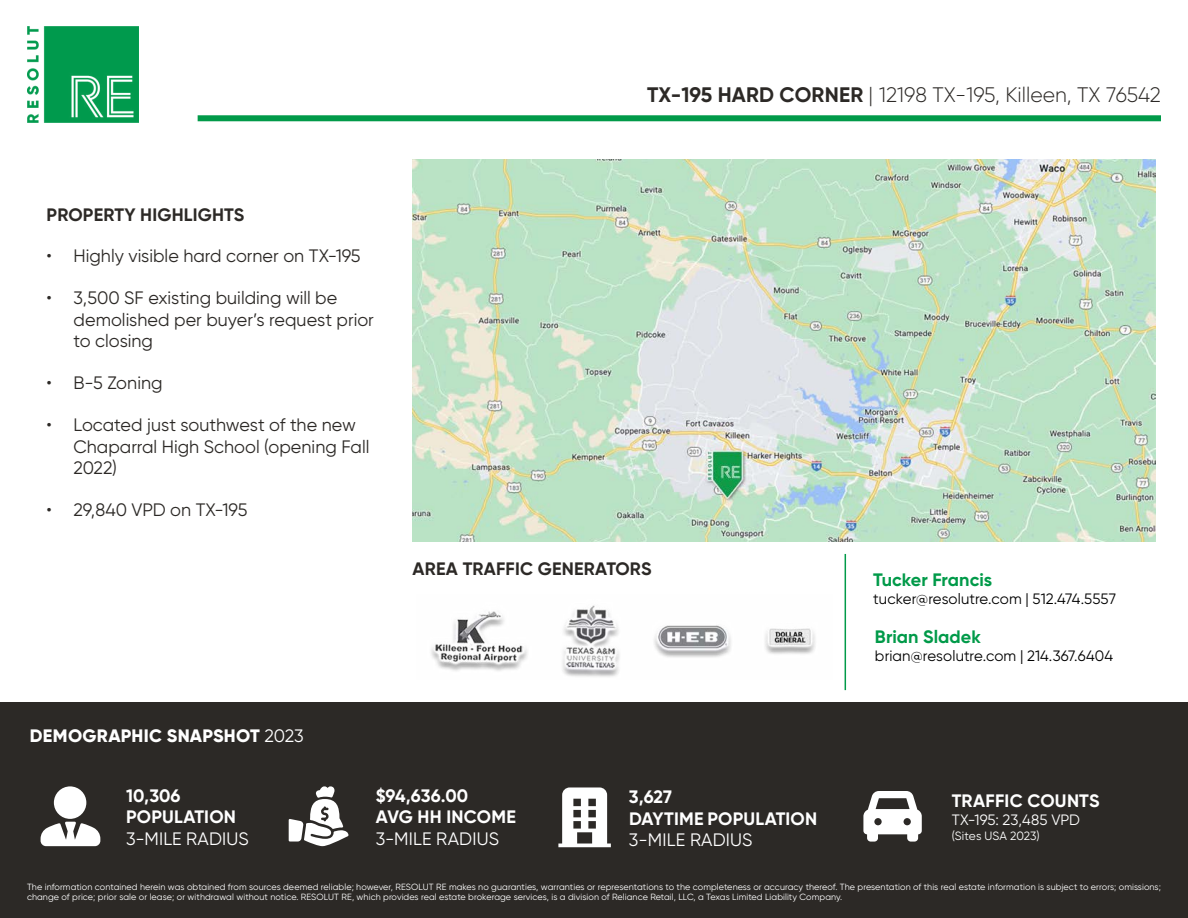
<style>
.page{position:relative;width:1188px;height:918px;background:#fff}
.page>*{position:absolute;margin:0;border:0;box-sizing:border-box;transform-origin:0 0}
.t1{font:300 21px "Gilroy";color:#2c2926}
.t2{font:18px/21.6px "Gilroy";color:#2c2926}
.t3{font:700 18px/21.6px "Gilroy";letter-spacing:.01em;color:#fff}
.t4{font:700 18px "Gilroy";letter-spacing:.01em;color:#2c2926}
.t5{font:18px "Gilroy";letter-spacing:.01em;color:#fff}
.t6{font:700 18px "Gilroy";letter-spacing:.005em;color:#019a49}
.t7{font:800 18px "Gilroy";letter-spacing:.015em;color:#fff}
.t8{font:15px "Gilroy";letter-spacing:.005em;color:#000}
.t9{font:15px "Gilroy";letter-spacing:.005em;color:#fff}
.t10{font:12px "Gilroy";letter-spacing:.01em;color:#fff}
.t11{font:9px/10.5px "Gilroy";letter-spacing:.01em;color:#fff}
.s1{font-weight:700}
.s2{font-weight:400}
</style>
<div class="page">
<img style="left:413px;top:160px;width:742px;height:382px">
<img style="left:431px;top:605px;width:384px;height:72px">
<hr style="left:845px;top:554px;width:1px;height:136px;background:#019a49">
<div style="left:0;top:702px;width:1188px;height:216px;background:#2c2926"></div>
<img style="left:27px;top:27px;width:112px;height:95px">
<div style="left:54px;top:786px;width:32px;height:33px;background:#fff;border-radius:50%"></div>
<svg style="left:41px;top:822px;width:59px;height:24px"></svg>
<svg style="left:289px;top:786px;width:59px;height:60px"></svg>
<svg style="left:863px;top:791px;width:59px;height:51px"></svg>
<svg style="left:558px;top:787px;width:53px;height:60px"></svg>
<div style="left:198px;top:115px;width:963px;height:6px;background:#019a49"></div>
<h1 class="t1" style="left:647px;top:82px;width:515px"><span class="s1">TX-195 HARD CORNER</span> | 12198 TX-195, Killeen, TX 76542</h1>
<h2 class="t4" style="left:47px;top:203px;width:199px">PROPERTY HIGHLIGHTS</h2>
<h2 class="t2" style="left:47px;top:245px;width:316px">• Highly visible hard corner on TX-195</h2>
<h2 class="t2" style="left:74px;top:287px;width:302px;text-indent:-27px">• 3,500 SF existing building will be demolished per buyer’s request prior to closing</h2>
<h2 class="t2" style="left:47px;top:372px;width:118px">• B-5 Zoning</h2>
<h2 class="t2" style="left:74px;top:414px;width:297px;text-indent:-27px">• Located just southwest of the new<br>Chaparral High School (opening Fall<br>2022)</h2>
<h2 class="t2" style="left:47px;top:499px;width:202px">• 29,840 VPD on TX-195</h2>
<h2 class="t4" style="left:413px;top:558px;width:240px">AREA TRAFFIC GENERATORS</h2>
<h2 class="t7" style="left:30px;top:724px;width:275px">DEMOGRAPHIC SNAPSHOT <span class="s2">2023</span></h2>
<h2 class="t6" style="left:873px;top:568px;width:120px">Tucker Francis</h2>
<h3 class="t8" style="left:873px;top:589px;width:244px">tucker@resolutre.com | 512.474.5557</h3>
<h2 class="t6" style="left:875px;top:626px;width:107px">Brian Sladek</h2>
<h3 class="t8" style="left:875px;top:647px;width:240px">brian@resolutre.com | 214.367.6404</h3>
<h2 class="t3" style="left:126px;top:785px;width:111px">10,306<br>POPULATION</h2>
<h2 class="t5" style="left:126px;top:828px;width:124px">3-MILE RADIUS</h2>
<h2 class="t3" style="left:376px;top:785px;width:142px">$94,636.00<br>AVG HH INCOME</h2>
<h2 class="t5" style="left:376px;top:828px;width:125px">3-MILE RADIUS</h2>
<h2 class="t3" style="left:629px;top:786px;width:190px">3,627<br>DAYTIME POPULATION</h2>
<h2 class="t5" style="left:629px;top:829px;width:125px">3-MILE RADIUS</h2>
<h2 class="t3" style="left:952px;top:790px;width:149px">TRAFFIC COUNTS</h2>
<h3 class="t9" style="left:952px;top:811px;width:130px">TX-195: 23,485 VPD</h3>
<h3 class="t10" style="left:952px;top:828px;width:90px">(Sites USA 2023)</h3>
<p class="t11" style="left:27px;top:881px;width:1135px">The information contained herein was obtained from sources deemed reliable; however, RESOLUT RE makes no guaranties, warranties or representations to the completeness or accuracy thereof. The presentation of this real estate information is subject to errors; omissions; change of price; prior sale or lease; or withdrawal without notice. RESOLUT RE, which provides real estate brokerage services, is a division of Reliance Retail, LLC, a Texas Limited Liability Company.</p>
</div>
